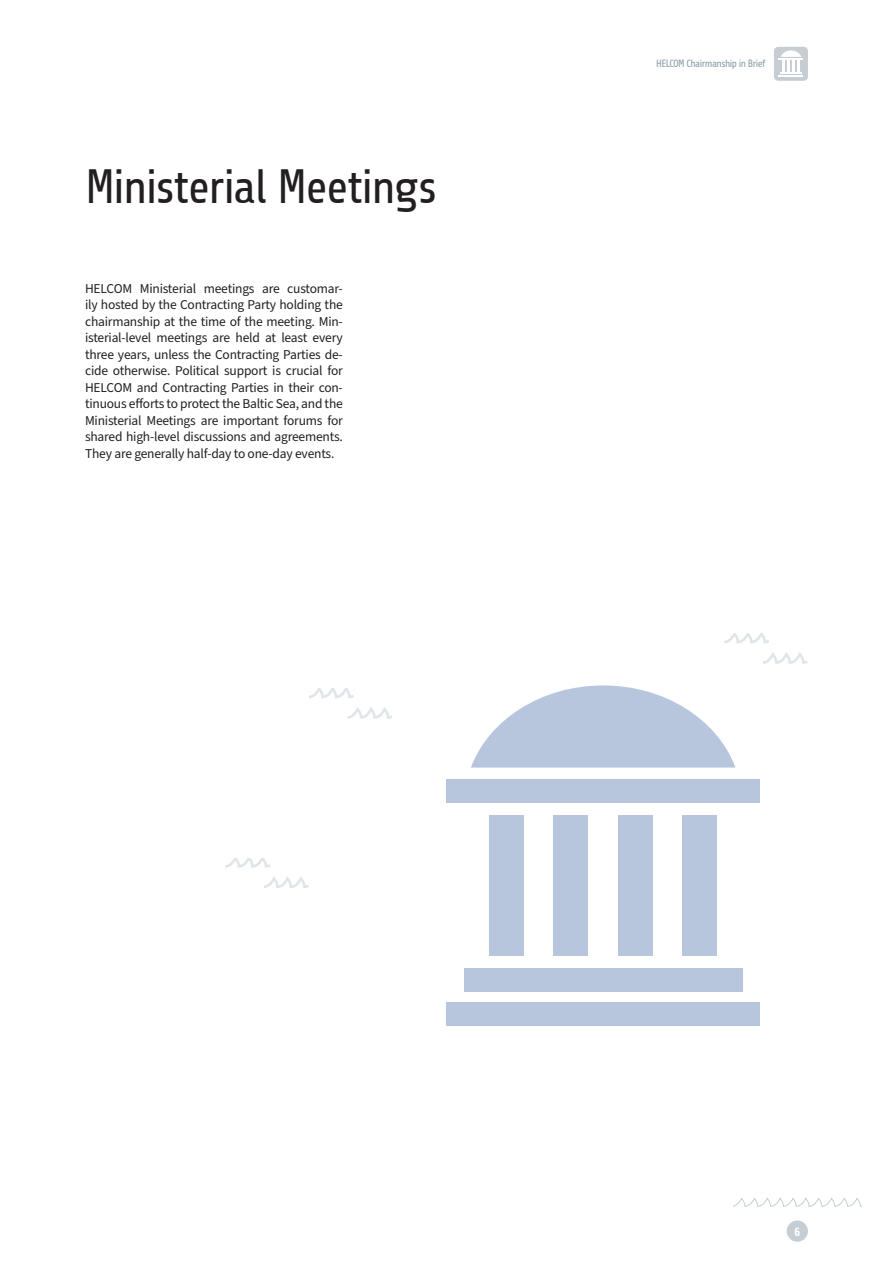
<style>
.page{position:relative;width:893px;height:1263px;background:#fff}
.page>*{position:absolute;margin:0;border:0;box-sizing:border-box;transform-origin:0 0}
.H3_-_Chapter_headers{font:48px "Share";letter-spacing:-.035em;color:#231f20}
.t1{font:13.5px/16.5px "Source Sans Pro";letter-spacing:-.015em;color:#231f20;text-align:justify}
.t2{font:700 12px "Share";color:#fff}
.t3{font:10.5px "Share";letter-spacing:-.05em;color:#8c9faa}
</style>
<div class="page">
<div style="left:787px;top:1220px;width:21px;height:22px;background:#c6ced4;border-radius:50%"></div>
<svg style="left:733px;top:1197px;width:128px;height:10px"></svg>
<div style="left:774px;top:47px;width:34px;height:34px;background:#c6ced4;border-radius:4px"></div>
<hr style="left:779px;top:58px;width:24px;height:2px;background:#fff">
<hr style="left:779px;top:75px;width:24px;height:2px;background:#fff">
<svg style="left:780px;top:50px;width:22px;height:24px"></svg>
<svg style="left:309px;top:689px;width:45px;height:9px"></svg>
<svg style="left:347px;top:709px;width:46px;height:10px"></svg>
<svg style="left:724px;top:634px;width:45px;height:10px"></svg>
<svg style="left:763px;top:654px;width:45px;height:10px"></svg>
<svg style="left:225px;top:858px;width:45px;height:10px"></svg>
<svg style="left:264px;top:878px;width:45px;height:10px"></svg>
<div style="left:489px;top:815px;width:35px;height:141px;background:#b8c6dd"></div>
<div style="left:554px;top:815px;width:34px;height:141px;background:#b8c6dd"></div>
<div style="left:618px;top:815px;width:34px;height:141px;background:#b8c6dd"></div>
<div style="left:683px;top:815px;width:34px;height:141px;background:#b8c6dd"></div>
<div style="left:446px;top:779px;width:314px;height:24px;background:#b8c6dd"></div>
<div style="left:446px;top:1003px;width:314px;height:23px;background:#b8c6dd"></div>
<div style="left:464px;top:968px;width:278px;height:23px;background:#b8c6dd"></div>
<svg style="left:471px;top:685px;width:264px;height:82px"></svg>
<p class="H3_-_Chapter_headers" style="left:85px;top:162px;width:354px">Ministerial Meetings</p>
<p class="t1" style="left:85px;top:280px;width:259px">HELCOM Ministerial meetings are customar&shy;ily hosted by the Contracting Party holding the chairmanship at the time of the meeting. Min&shy;isterial-level meetings are held at least every three years, unless the Contracting Parties de&shy;cide otherwise. Political support is crucial for HELCOM and Contracting Parties in their con&shy;tinuous efforts to protect the Baltic Sea, and the Ministerial Meetings are important forums for shared high-level discussions and agreements.<br>They are generally half-day to one-day events.</p>
<p class="t3" style="left:656px;top:58px;width:111px">HELCOM Chairmanship in Brief</p>
<p class="t2" style="left:794px;top:1225px;width:7px">6</p>
</div>
